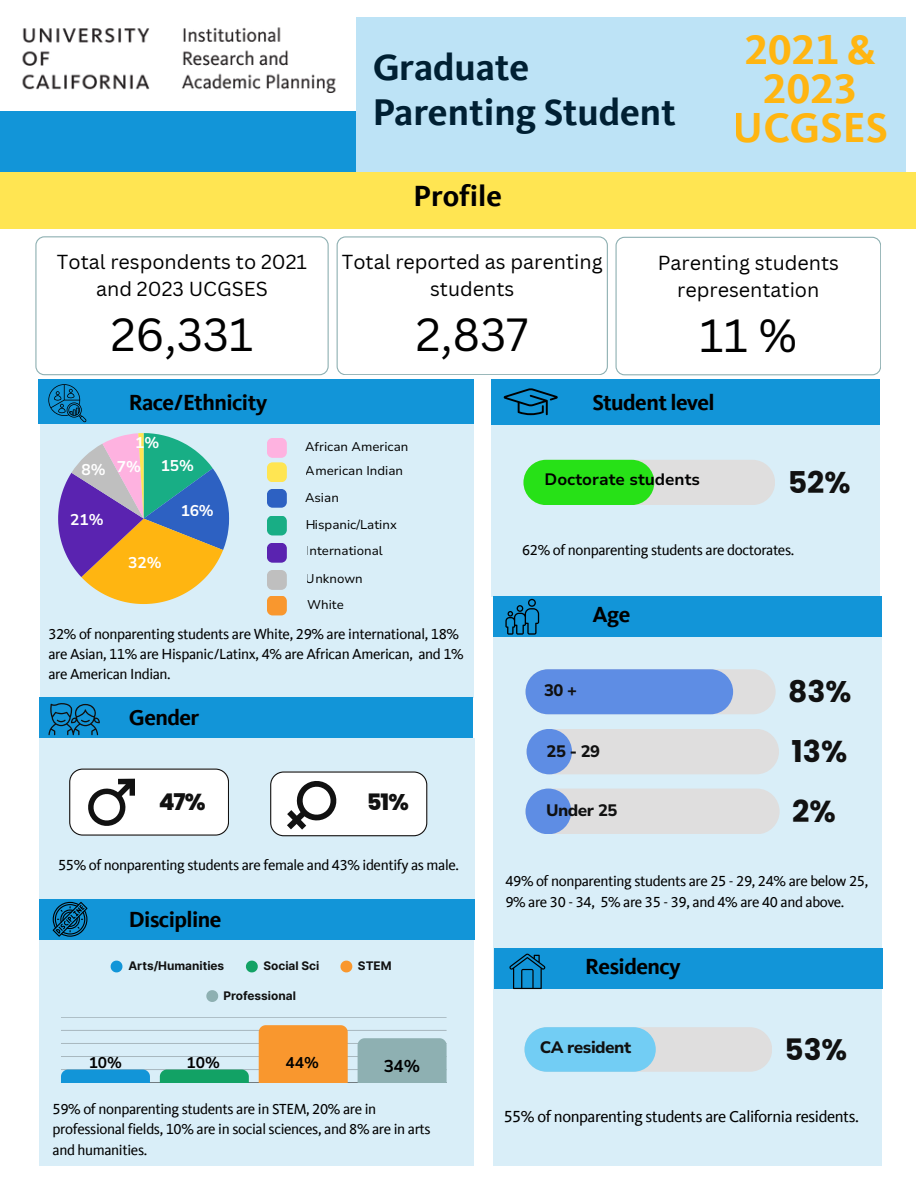
<style>
.page{position:relative;width:918px;height:1188px;background:#fff}
.page>*{position:absolute;margin:0;border:0;box-sizing:border-box;transform-origin:0 0}
.t1{font:45.3px "Canva Sans";color:#000}
.t2{font:700 43.2px/38.5px "Kievit Offc Pro";color:#ffb511;text-align:center}
.t3{font:700 38.25px/45.2px "Kievit Offc Pro";color:#002033}
.t4{font:700 30.3px "Poppins";color:#111}
.t5{font:700 30.15px "Poppins";color:#111}
.t6{font:700 30px "Kievit Offc Pro";letter-spacing:-.005em;color:#000}
.t7{font:700 30px "Poppins";color:#111}
.t8{font:700 29.85px "Poppins";color:#111}
.t9{font:700 29.55px "Poppins";color:#111}
.t10{font:800 23.1px "Poppins";color:#111}
.t11{font:800 22.65px "Poppins";color:#111}
.t12{font:700 22.5px "Kievit Offc Pro";letter-spacing:-.025em;color:#000}
.t13{font:19.8px/27px "Canva Sans";color:#000;text-align:center}
.t14{font:700 17.1px "Nunito Sans 10 pt";color:#000}
.t15{font:16.5px "Kievit Offc Pro";letter-spacing:-.025em;color:#000}
.t16{font:800 16.5px "Nunito Sans 10 pt";letter-spacing:-.03em;color:#111}
.t17{font:700 16.5px "Nunito Sans 10 pt";color:#000}
.t18{font:700 15.45px "Nunito Sans 10 pt";color:#fff}
.t19{font:700 15.45px "Nunito Sans 10 pt";color:#000}
.t20{font:15px/20.2px "Kievit Offc Pro";letter-spacing:-.025em;color:#000}
.t21{font:12.75px/27.8px "Nunito Sans 10 pt";color:#000}
.t22{font:700 11.85px "Inter";color:#111}
</style>
<div class="page">
<div style="left:0;top:111px;width:540px;height:62px;background:#1295d8"></div>
<div style="left:356px;top:17px;width:549px;height:156px;background:#bde3f6"></div>
<img style="left:22px;top:27px;width:314px;height:66px">
<div style="left:493px;top:612px;width:388px;height:554px;background:#d9eef8"></div>
<div style="left:492px;top:425px;width:388px;height:171px;background:#d9eef8"></div>
<div style="left:492px;top:380px;width:388px;height:45px;background:#1295d8"></div>
<div style="left:40px;top:422px;width:433px;height:276px;background:#d9eef8"></div>
<div style="left:39px;top:380px;width:435px;height:44px;background:#1295d8"></div>
<div style="left:39px;top:738px;width:436px;height:162px;background:#d9eef8"></div>
<div style="left:40px;top:698px;width:433px;height:40px;background:#1295d8"></div>
<div style="left:0;top:172px;width:916px;height:56px;background:#ffe552"></div>
<svg style="left:35px;top:236px;width:294px;height:139px"></svg>
<svg style="left:337px;top:236px;width:271px;height:139px"></svg>
<svg style="left:615px;top:237px;width:266px;height:138px"></svg>
<svg style="left:48px;top:384px;width:39px;height:38px"></svg>
<svg style="left:48px;top:703px;width:52px;height:32px"></svg>
<svg style="left:504px;top:388px;width:54px;height:27px"></svg>
<svg style="left:58px;top:433px;width:171px;height:171px"></svg>
<div style="left:267px;top:516px;width:20px;height:19px;background:#18ae85"></div>
<div style="left:267px;top:489px;width:20px;height:19px;background:#2d61c2"></div>
<div style="left:267px;top:596px;width:20px;height:19px;background:#f9972e"></div>
<div style="left:267px;top:543px;width:20px;height:20px;background:#5a23b0"></div>
<div style="left:267px;top:570px;width:20px;height:20px;background:#bfbfbf"></div>
<div style="left:40px;top:900px;width:435px;height:40px;background:#1295d8"></div>
<div style="left:523px;top:460px;width:252px;height:45px;background:#dfdede"></div>
<div style="left:523px;top:460px;width:131px;height:45px;background:#27e117"></div>
<div style="left:493px;top:596px;width:388px;height:41px;background:#1295d8"></div>
<svg style="left:69px;top:769px;width:160px;height:67px;background:#e4e5e5"></svg>
<svg style="left:270px;top:771px;width:157px;height:65px;background:#e1e1e2"></svg>
<svg style="left:505px;top:599px;width:34px;height:36px"></svg>
<div style="left:526px;top:669px;width:250px;height:45px;background:#dfdede"></div>
<div style="left:526px;top:669px;width:207px;height:45px;background:#5e8de4"></div>
<div style="left:527px;top:729px;width:252px;height:45px;background:#dfdede"></div>
<svg style="left:527px;top:729px;width:45px;height:45px;background:#779ee5"></svg>
<div style="left:526px;top:789px;width:254px;height:45px;background:#dfdede"></div>
<svg style="left:526px;top:789px;width:45px;height:45px;background:#769ee5"></svg>
<svg style="left:53px;top:902px;width:35px;height:35px"></svg>
<div style="left:39px;top:940px;width:434px;height:226px;background:#d9eef8"></div>
<svg style="left:111px;top:961px;width:11px;height:11px"></svg>
<svg style="left:246px;top:961px;width:12px;height:11px"></svg>
<svg style="left:340px;top:961px;width:12px;height:11px"></svg>
<svg style="left:206px;top:990px;width:12px;height:12px"></svg>
<hr style="left:61px;top:1082px;width:386px;height:1px;background:#111;opacity:.6">
<hr style="left:61px;top:1069px;width:386px;height:1px;background:#111;opacity:.25">
<hr style="left:61px;top:1056px;width:386px;height:1px;background:#a8b8bf">
<hr style="left:61px;top:1043px;width:386px;height:1px;background:#a9b9c0">
<hr style="left:61px;top:1030px;width:386px;height:1px;background:#abbbc3">
<hr style="left:61px;top:1017px;width:386px;height:1px;background:#aebfc7">
<svg style="left:61px;top:1070px;width:89px;height:13px"></svg>
<svg style="left:160px;top:1070px;width:89px;height:13px"></svg>
<div style="left:259px;top:1025px;width:89px;height:58px;background:#f9972e"></div>
<div style="left:358px;top:1038px;width:89px;height:45px;background:#8eb0b2"></div>
<div style="left:494px;top:949px;width:389px;height:40px;background:#1295d8"></div>
<svg style="left:509px;top:954px;width:36px;height:35px"></svg>
<div style="left:524px;top:1027px;width:248px;height:45px;background:#dfdede"></div>
<div style="left:524px;top:1027px;width:132px;height:45px;background:#72cdf4"></div>
<div style="left:267px;top:462px;width:20px;height:20px;background:#ffe552"></div>
<div style="left:267px;top:438px;width:20px;height:20px;background:#feb2e0"></div>
<h1 class="t13" style="left:57px;top:248px;width:252px">Total respondents to 2021 and 2023 UCGSES</h1>
<h3 class="t1" style="left:111px;top:303px;width:144px">26,331</h3>
<h3 class="t3" style="left:372px;top:48px;width:305px">Graduate<br>Parenting Student</h3>
<h2 class="t6" style="left:414px;top:184px;width:90px">Profile</h2>
<h2 class="t2" style="left:733px;top:34px;width:157px">2021 &amp;<br>2023<br>UCGSES</h2>
<h6 class="t13" style="left:342px;top:248px;width:262px">Total reported as parenting students</h6>
<h6 class="t1" style="left:416px;top:303px;width:114px">2,837</h6>
<h6 class="t13" style="left:658px;top:248px;width:183px">Parenting students representation</h6>
<h6 class="t1" style="left:700px;top:303px;width:99px">11 %</h6>
<p class="t18" style="left:81px;top:460px;width:26px">8%</p>
<p class="t18" style="left:70px;top:509px;width:35px">21%</p>
<p class="t12" style="left:129px;top:393px;width:140px">Race/Ethnicity</p>
<p class="t12" style="left:593px;top:392px;width:124px">Student level</p>
<p class="t18" style="left:135px;top:432px;width:26px">1%</p>
<p class="t21" style="left:305px;top:435px;width:105px;line-height:23.7px">African American<br>American Indian</p>
<p class="t18" style="left:161px;top:455px;width:35px">15%</p>
<p class="t18" style="left:117px;top:457px;width:26px">7%</p>
<p class="t18" style="left:180px;top:500px;width:35px">16%</p>
<p class="t21" style="left:305px;top:484px;width:35px">Asian</p>
<p class="t21" style="left:305px;top:511px;width:93px">Hispanic/Latinx</p>
<p class="t17" style="left:545px;top:468px;width:157px">Doctorate students</p>
<h3 class="t7" style="left:788px;top:461px;width:64px">52%</h3>
<p class="t18" style="left:128px;top:552px;width:35px">32%</p>
<p class="t21" style="left:306px;top:537px;width:78px">International<br>Unknown</p>
<p class="t20" style="left:522px;top:541px;width:274px">62% of nonparenting students are doctorates.</p>
<p class="t21" style="left:307px;top:591px;width:38px">White</p>
<h5 class="t20" style="left:48px;top:625px;width:417px">32% of nonparenting students are White, 29% are international, 18% are Asian, 11% are Hispanic/Latinx, 4% are African American, and 1% are American Indian.</h5>
<p class="t12" style="left:129px;top:708px;width:72px">Gender</p>
<h3 class="t10" style="left:158px;top:786px;width:49px">47%</h3>
<h3 class="t11" style="left:366px;top:787px;width:44px">51%</h3>
<p class="t20" style="left:58px;top:856px;width:402px">55% of nonparenting students are female and 43% identify as male.</p>
<h5 class="t12" style="left:129px;top:909px;width:94px">Discipline</h5>
<p class="t22" style="left:128px;top:959px;width:97px">Arts/Humanities</p>
<p class="t22" style="left:263px;top:959px;width:57px">Social Sci</p>
<p class="t22" style="left:358px;top:959px;width:35px">STEM</p>
<p class="t22" style="left:223px;top:989px;width:74px">Professional</p>
<p class="t19" style="left:89px;top:1053px;width:35px">10%</p>
<p class="t19" style="left:186px;top:1053px;width:35px">10%</p>
<p class="t19" style="left:286px;top:1053px;width:35px">44%</p>
<p class="t14" style="left:383px;top:1055px;width:38px">34%</p>
<p class="t20" style="left:53px;top:1100px;width:380px">59% of nonparenting students are in STEM, 20% are in professional fields, 10% are in social sciences, and 8% are in arts and humanities.</p>
<h4 class="t12" style="left:593px;top:605px;width:39px">Age</h4>
<h4 class="t16" style="left:544px;top:679px;width:35px">30 +</h4>
<p class="t16" style="left:547px;top:741px;width:55px">25 - 29</p>
<p class="t16" style="left:546px;top:799px;width:73px">Under 25</p>
<h3 class="t8" style="left:788px;top:671px;width:65px">83%</h3>
<h3 class="t5" style="left:792px;top:730px;width:57px">13%</h3>
<h3 class="t4" style="left:792px;top:790px;width:45px">2%</h3>
<p class="t20" style="left:505px;top:872px;width:364px">49% of nonparenting students are 25 - 29, 24% are below 25,<br>9% are 30 - 34, 5% are 35 - 39, and 4% are 40 and above.</p>
<p class="t12" style="left:585px;top:957px;width:97px">Residency</p>
<h5 class="t16" style="left:540px;top:1036px;width:93px">CA resident</h5>
<h3 class="t9" style="left:785px;top:1029px;width:64px">53%</h3>
<p class="t15" style="left:504px;top:1109px;width:357px">55% of nonparenting students are California residents.</p>
</div>
